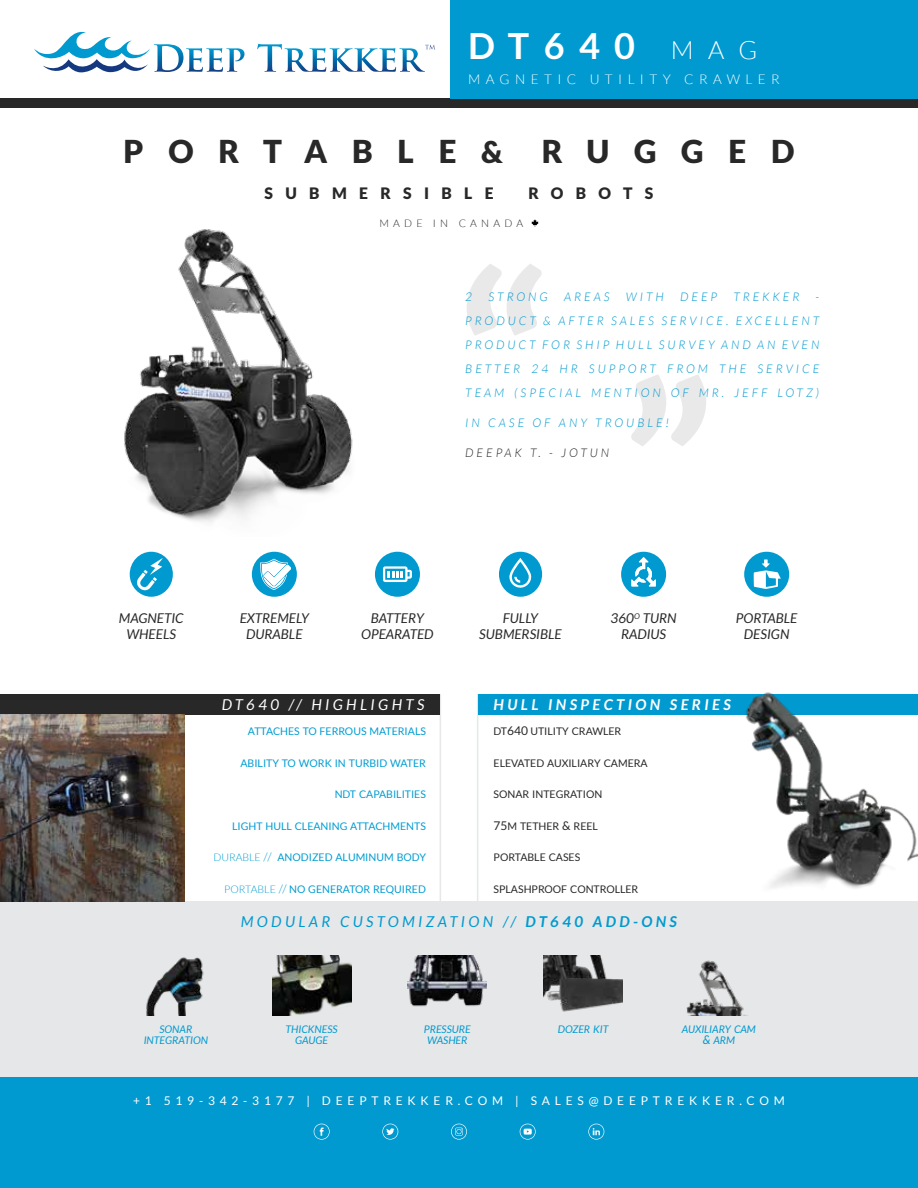
<style>
.page{position:relative;width:918px;height:1188px;background:#fff}
.page>*{position:absolute;margin:0;border:0;box-sizing:border-box;transform-origin:0 0}
.t1{font:700 36px "Lato";letter-spacing:.4em;color:#fff}
.t2{font:900 31.5px "Lato";letter-spacing:.785em;color:#292829}
.t3{font:900 15.75px "Lato";letter-spacing:.785em;color:#292829}
.t4{font:italic 15px "Lato";letter-spacing:.225em;color:#009ad0}
.t5{font:italic 700 15px "Lato";letter-spacing:.225em;color:#fff}
.t6{font:italic 15px "Lato";letter-spacing:.225em;color:#fff}
.t7{font:italic 13.5px/16.2px "Lato";color:#292829;text-align:center}
.t8{font:300 13.5px "Lato";letter-spacing:.4em;color:#fff}
.t9{font:italic 300 12px/24px "Lato";letter-spacing:.25em;color:#009ad0;text-align:justify}
.t10{font:12px "Lato";letter-spacing:.4em;color:#fff}
.t11{font:italic 300 12px "Lato";letter-spacing:.25em;color:#292829}
.t12{font:10.5px "Lato";color:#009dd2}
.t13{font:10.5px "Lato";color:#292829}
.t14{font:italic 10.5px/10.5px "Lato";color:#009ad0;text-align:center}
.t15{font:300 10.5px "Lato";letter-spacing:.4em;color:#292829}
.s1{font-weight:300;font-size:25.2px}
.s2{font-size:30px}
.s3{font-weight:300}
.s4{font-weight:300;font-size:12px}
.s5{font-size:12px}
.s6{font-weight:700}
</style>
<div class="page">
<svg style="left:467px;top:264px;width:75px;height:71px"></svg>
<svg style="left:631px;top:374px;width:75px;height:72px"></svg>
<div style="left:130px;top:552px;width:43px;height:45px;background:#009ad0;border-radius:50%"></div>
<svg style="left:137px;top:558px;width:26px;height:32px"></svg>
<div style="left:0;top:901px;width:918px;height:177px;background:#e6e7e8"></div>
<svg style="left:531px;top:219px;width:8px;height:8px"></svg>
<div style="left:0;top:98px;width:918px;height:10px;background:#292829"></div>
<svg style="left:34px;top:31px;width:211px;height:42px"></svg>
<svg style="left:257px;top:44px;width:178px;height:28px"></svg>
<img style="left:146px;top:957px;width:58px;height:59px">
<img style="left:408px;top:955px;width:79px;height:52px">
<img style="left:272px;top:955px;width:79px;height:61px">
<img style="left:544px;top:955px;width:79px;height:57px">
<img style="left:686px;top:960px;width:62px;height:56px">
<div style="left:450px;top:0;width:468px;height:98px;background:#009ad0"></div>
<div style="left:0;top:1078px;width:918px;height:110px;background:#009ad0"></div>
<svg style="left:314px;top:1124px;width:16px;height:16px"></svg>
<svg style="left:382px;top:1124px;width:16px;height:16px"></svg>
<svg style="left:451px;top:1124px;width:16px;height:16px"></svg>
<svg style="left:520px;top:1124px;width:16px;height:16px"></svg>
<svg style="left:588px;top:1124px;width:16px;height:16px"></svg>
<img style="left:124px;top:229px;width:229px;height:294px">
<div style="left:499px;top:552px;width:43px;height:45px;background:#009ad0;border-radius:50%"></div>
<svg style="left:509px;top:558px;width:23px;height:30px"></svg>
<div style="left:252px;top:552px;width:45px;height:45px;background:#009ad0;border-radius:50%"></div>
<svg style="left:260px;top:558px;width:31px;height:32px"></svg>
<div style="left:621px;top:552px;width:45px;height:45px;background:#009ad0;border-radius:50%"></div>
<svg style="left:631px;top:557px;width:25px;height:29px"></svg>
<div style="left:375px;top:552px;width:45px;height:45px;background:#009ad0;border-radius:50%"></div>
<svg style="left:383px;top:566px;width:29px;height:16px"></svg>
<div style="left:744px;top:552px;width:45px;height:45px;background:#009ad0;border-radius:50%"></div>
<svg style="left:754px;top:559px;width:27px;height:30px"></svg>
<svg style="left:0;top:694px;width:441px;height:208px"></svg>
<svg style="left:477px;top:694px;width:233px;height:207px"></svg>
<div style="left:0;top:694px;width:440px;height:20px;background:#292829"></div>
<div style="left:478px;top:694px;width:440px;height:20px;background:#009ad0"></div>
<img style="left:0;top:714px;width:185px;height:187px">
<img style="left:710px;top:692px;width:208px;height:197px">
<h1 class="t1" style="left:468px;top:25px;width:291px">DT640 <span class="s1">M A G</span></h1>
<p class="t8" style="left:468px;top:72px;width:313px">MAGNETIC UTILITY CRAWLER</p>
<h2 class="t2" style="left:124px;top:133px;width:672px">PORTABLE<span class="s2">&amp;</span> RUGGED</h2>
<h3 class="t3" style="left:265px;top:184px;width:231px">SUBMERSIBLE</h3>
<h3 class="t3" style="left:528px;top:184px;width:126px">ROBOTS</h3>
<p class="t15" style="left:379px;top:217px;width:145px">MADE IN CANADA</p>
<p class="t9" style="left:465px;top:285px;width:8px">2</p>
<p class="t9" style="left:489px;top:285px;width:61px">STRONG</p>
<p class="t9" style="left:564px;top:285px;width:47px">AREAS</p>
<p class="t9" style="left:626px;top:285px;width:40px">WITH</p>
<p class="t9" style="left:680px;top:285px;width:38px">DEEP</p>
<p class="t9" style="left:733px;top:285px;width:68px">TREKKER</p>
<p class="t9" style="left:465px;top:285px;width:356px;text-indent:350px">- PRODUCT &amp; AFTER SALES SERVICE. EXCELLENT PRODUCT FOR SHIP HULL SURVEY AND AN EVEN BETTER 24 HR SUPPORT FROM THE SERVICE TEAM (SPECIAL MENTION OF MR. JEFF LOTZ)</p>
<p class="t9" style="left:465px;top:411px;width:205px">IN CASE OF ANY TROUBLE!</p>
<p class="t11" style="left:465px;top:446px;width:145px">DEEPAK T. - JOTUN</p>
<p class="t7" style="left:119px;top:611px;width:66px">MAGNETIC<br>WHEELS</p>
<p class="t7" style="left:240px;top:611px;width:71px">EXTREMELY<br>DURABLE</p>
<p class="t7" style="left:611px;top:611px;width:68px">360<sup>O</sup> TURN<br>RADIUS</p>
<p class="t7" style="left:361px;top:611px;width:74px">BATTERY<br>OPEARATED</p>
<p class="t7" style="left:736px;top:611px;width:63px">PORTABLE<br>DESIGN</p>
<p class="t7" style="left:479px;top:611px;width:84px">FULLY<br>SUBMERSIBLE</p>
<p class="t6" style="left:222px;top:696px;width:204px">DT640 // HIGHLIGHTS</p>
<p class="t5" style="left:494px;top:696px;width:239px">HULL INSPECTION SERIES</p>
<p class="t12" style="left:248px;top:726px;width:180px">ATTACHES TO FERROUS MATERIALS</p>
<p class="t12" style="left:240px;top:757px;width:187px">ABILITY TO WORK IN TURBID WATER</p>
<p class="t12" style="left:335px;top:789px;width:93px">NDT CAPABILITIES</p>
<p class="t12" style="left:232px;top:820px;width:195px">LIGHT HULL CLEANING ATTACHMENTS</p>
<p class="t12" style="left:213px;top:852px;width:214px"><span class="s3">DURABLE</span> <span class="s4">//</span> ANODIZED ALUMINUM BODY</p>
<p class="t12" style="left:224px;top:883px;width:203px"><span class="s3">PORTABLE</span> <span class="s4">//</span> NO GENERATOR REQUIRED</p>
<p class="t13" style="left:494px;top:726px;width:129px">DT<span class="s5">640</span> UTILITY CRAWLER</p>
<p class="t13" style="left:494px;top:757px;width:156px">ELEVATED AUXILIARY CAMERA</p>
<p class="t13" style="left:494px;top:789px;width:110px">SONAR INTEGRATION</p>
<p class="t13" style="left:494px;top:820px;width:106px"><span class="s5">75</span>M TETHER <span class="s5">&amp;</span> REEL</p>
<p class="t13" style="left:494px;top:852px;width:88px">PORTABLE CASES</p>
<p class="t13" style="left:494px;top:883px;width:146px">SPLASHPROOF CONTROLLER</p>
<p class="t4" style="left:241px;top:914px;width:438px">MODULAR CUSTOMIZATION // <span class="s6">DT640 ADD-ONS</span></p>
<p class="t14" style="left:144px;top:1025px;width:66px">SONAR<br>INTEGRATION</p>
<p class="t14" style="left:424px;top:1025px;width:48px">PRESSURE<br>WASHER</p>
<p class="t14" style="left:286px;top:1025px;width:54px">THICKNESS<br>GAUGE</p>
<p class="t14" style="left:558px;top:1025px;width:52px">DOZER KIT</p>
<p class="t14" style="left:682px;top:1025px;width:76px">AUXILIARY CAM <span class="s5">&amp;</span> ARM</p>
<p class="t10" style="left:133px;top:1094px;width:653px">+1 519-342-3177 | DEEPTREKKER.COM | SALES@DEEPTREKKER.COM</p>
</div>
